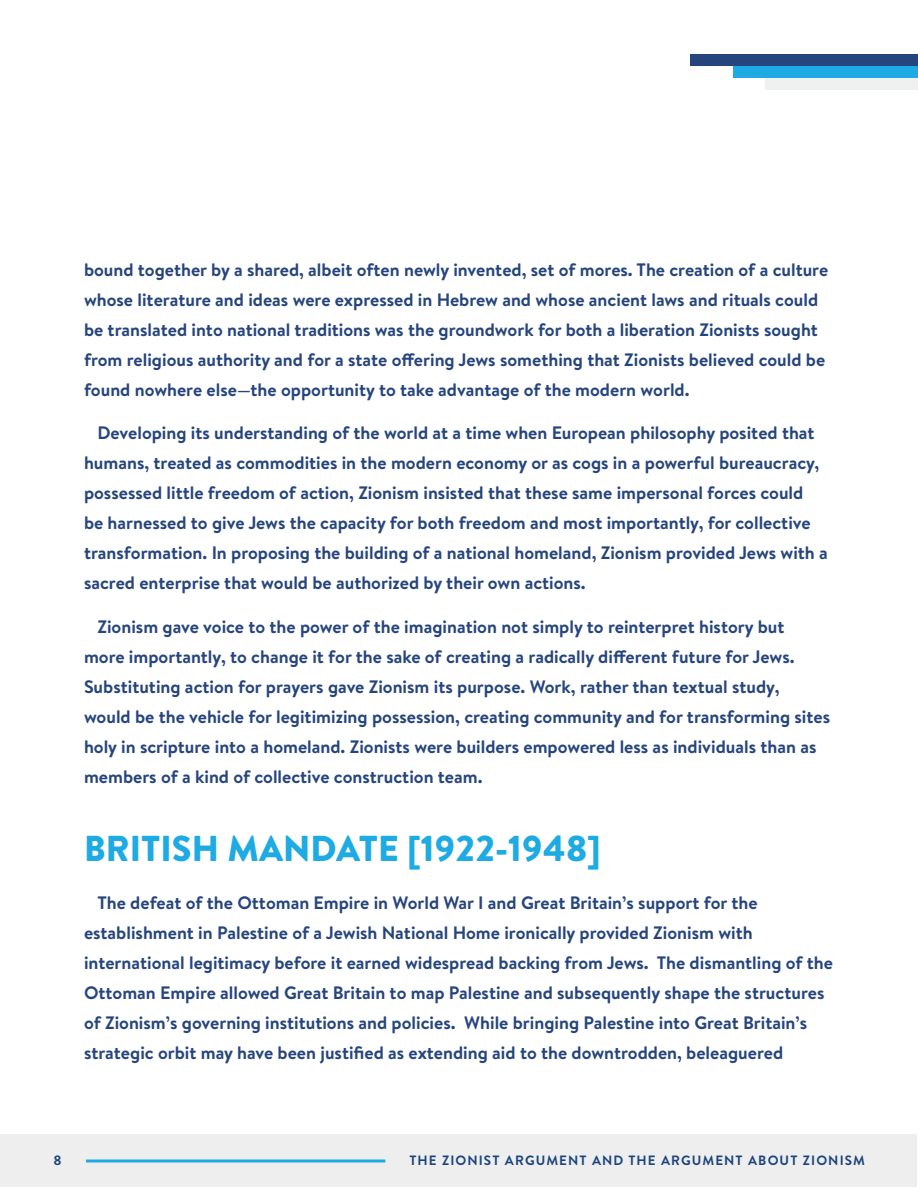
<style>
.page{position:relative;width:918px;height:1188px;background:#fff}
.page>*{position:absolute;margin:0;border:0;box-sizing:border-box;transform-origin:0 0}
.Body_Copy{font:900 36px "Brandon Text";color:#1eaae2}
.Body_Copy-2{font:700 18px/30px "Brandon Text";color:#26457d}
.t1{font:700 13.5px "Brandon Text";letter-spacing:.08em;color:#1c447d}
</style>
<div class="page">
<div style="left:1px;top:1135px;width:916px;height:52px;background:#eee"></div>
<hr style="left:917px;top:1135px;width:1px;height:52px;background:#eee">
<div style="left:691px;top:54px;width:227px;height:12px;background:#26457d"></div>
<div style="left:733px;top:66px;width:185px;height:12px;background:#1eaae2"></div>
<div style="left:766px;top:78px;width:152px;height:12px;background:#eff0f0"></div>
<hr style="left:86px;top:1160px;width:299px;height:2px;background:#1fa9e1">
<p class="Body_Copy-2" style="left:84px;top:254px;width:746px">bound together by a shared, albeit often newly invented, set of mores. The creation of a culture whose literature and ideas were expressed in Hebrew and whose ancient laws and rituals could be translated into national traditions was the groundwork for both a liberation Zionists sought from religious authority and for a state offering Jews something that Zionists believed could be found nowhere else—the opportunity to take advantage of the modern world.</p>
<p class="Body_Copy-2" style="left:84px;top:418px;width:745px;text-indent:14px">Developing its understanding of the world at a time when European philosophy posited that humans, treated as commodities in the modern economy or as cogs in a powerful bureaucracy, possessed little freedom of action, Zionism insisted that these same impersonal forces could<br>be harnessed to give Jews the capacity for both freedom and most importantly, for collective transformation. In proposing the building of a national homeland, Zionism provided Jews with a sacred enterprise that would be authorized by their own actions.</p>
<p class="Body_Copy-2" style="left:84px;top:611px;width:748px;text-indent:14px">Zionism gave voice to the power of the imagination not simply to reinterpret history but<br>more importantly, to change it for the sake of creating a radically different future for Jews.<br>Substituting action for prayers gave Zionism its purpose. Work, rather than textual study, would be the vehicle for legitimizing possession, creating community and for transforming sites holy in scripture into a homeland. Zionists were builders empowered less as individuals than as members of a kind of collective construction team.</p>
<p class="Body_Copy" style="left:84px;top:824px;width:518px">BRITISH MANDATE [1922-1948]</p>
<p class="Body_Copy-2" style="left:84px;top:888px;width:751px;text-indent:14px">The defeat of the Ottoman Empire in World War I and Great Britain’s support for the establishment in Palestine of a Jewish National Home ironically provided Zionism with international legitimacy before it earned widespread backing from Jews. The dismantling of the Ottoman Empire allowed Great Britain to map Palestine and subsequently shape the structures of Zionism’s governing institutions and policies. While bringing Palestine into Great Britain’s strategic orbit may have been justified as extending aid to the downtrodden, beleaguered</p>
<p class="t1" style="left:53px;top:1151px;width:10px">8</p>
<p class="t1" style="left:409px;top:1151px;width:457px">THE ZIONIST ARGUMENT AND THE ARGUMENT ABOUT ZIONISM</p>
</div>
